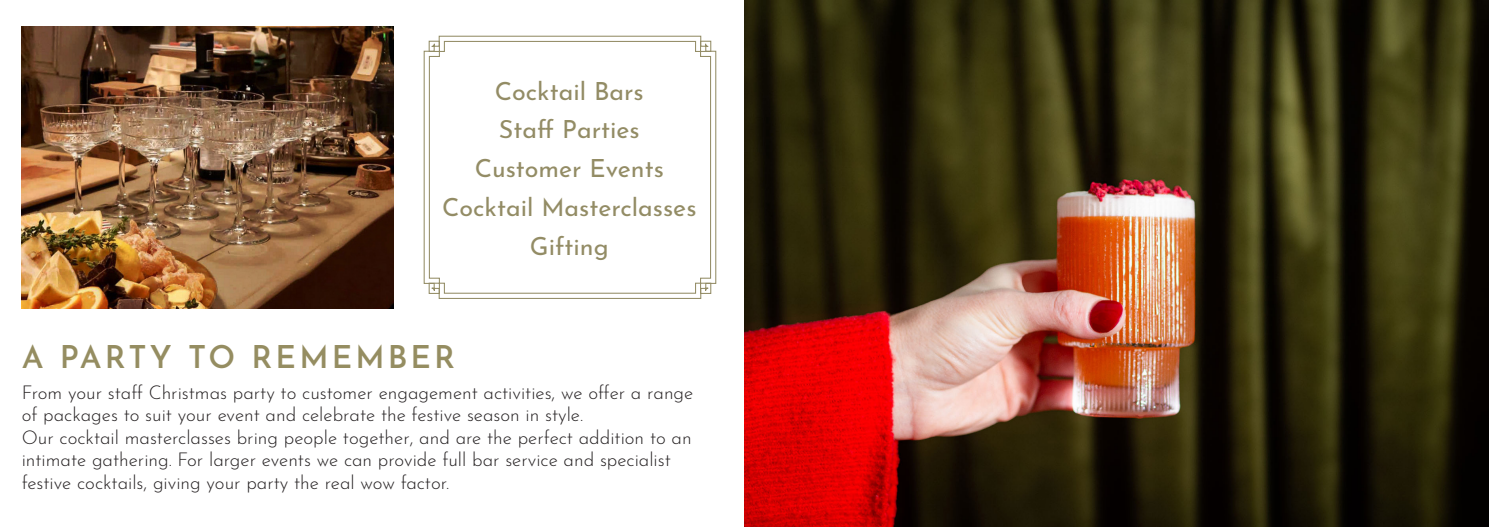
<style>
.page{position:relative;width:1489px;height:527px;background:#fff}
.page>*{position:absolute;margin:0;border:0;box-sizing:border-box;transform-origin:0 0}
.t1{font:600 31.25px "Josefin Sans";letter-spacing:.1em;color:#958d61}
.t2{font:25px "Josefin Sans";color:#938c65}
.t3{font:300 18.75px/22.5px "Josefin Sans";color:#231f20}
</style>
<div class="page">
<svg style="left:423px;top:35px;width:293px;height:264px"></svg>
<svg style="left:428px;top:40px;width:283px;height:254px"></svg>
<img style="left:22px;top:26px;width:372px;height:282px">
<img style="left:744px;top:0;width:744px;height:526px">
<p class="t2" style="left:495px;top:70px;width:150px">Cocktail Bars</p>
<p class="t2" style="left:499px;top:109px;width:142px">Staff Parties</p>
<p class="t2" style="left:474px;top:147px;width:191px">Customer Events</p>
<p class="t2" style="left:442px;top:186px;width:256px">Cocktail Masterclasses</p>
<p class="t2" style="left:530px;top:225px;width:80px">Gifting</p>
<p class="t1" style="left:22px;top:330px;width:435px">A PARTY TO REMEMBER</p>
<p class="t3" style="left:22px;top:379px;width:673px">From your staff Christmas party to customer engagement activities, we offer a range of packages to suit your event and celebrate the festive season in style.</p>
<p class="t3" style="left:22px;top:424px;width:671px">Our cocktail masterclasses bring people together, and are the perfect addition to an intimate gathering. For larger events we can provide full bar service and specialist</p>
<p class="t3" style="left:22px;top:469px;width:429px">festive cocktails, giving your party the real wow factor.</p>
</div>
